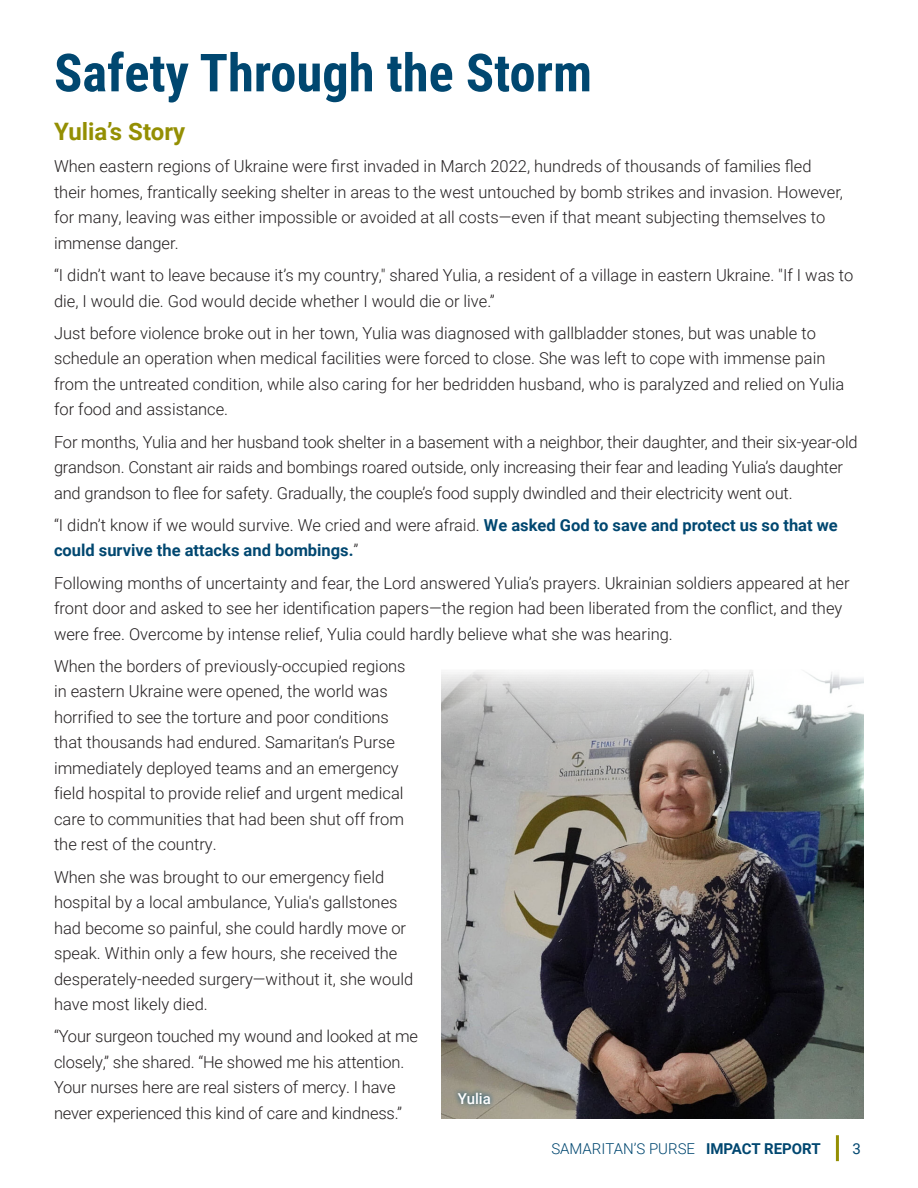
<style>
.page{position:relative;width:918px;height:1188px;background:#fff}
.page>*{position:absolute;margin:0;border:0;box-sizing:border-box;transform-origin:0 0}
.t1{font:700 52.5px "Roboto Condensed";color:#004770}
.Subheader{font:700 24px "Roboto";color:#948f03}
.Body_Text{font:300 16.5px/25.5px "Roboto";color:#231f20}
.Body_Text-2{font:700 16.5px/25.5px "Roboto";color:#004770}
.t2{font:300 15px "Roboto";color:#004770}
.Inset_Caption{font:500 15px "Roboto";color:#fff}
.t3{font:15px "Roboto";color:#004770}
.s1{font-weight:300;color:#231f20}
.s2{font-weight:700}
</style>
<div class="page">
<hr style="left:836px;top:1135px;width:3px;height:26px;background:#948f03">
<img style="left:441px;top:670px;width:423px;height:449px">
<div style="left:452px;top:1086px;width:44px;height:23px;background:#004770;opacity:.96"></div>
<p class="t1" style="left:54px;top:36px;width:540px">Safety Through the Storm</p>
<p class="Subheader" style="left:54px;top:115px;width:133px">Yulia’s Story</p>
<p class="Body_Text" style="left:54px;top:153px;width:791px">When eastern regions of Ukraine were first invaded in March 2022, hundreds of thousands of families fled their homes, frantically seeking shelter in areas to the west untouched by bomb strikes and invasion. However, for many, leaving was either impossible or avoided at all costs—even if that meant subjecting themselves to immense danger.</p>
<p class="Body_Text" style="left:54px;top:262px;width:801px">“I didn’t want to leave because it’s my country," shared Yulia, a resident of a village in eastern Ukraine. "If I was to die, I would die. God would decide whether I would die or live.”</p>
<p class="Body_Text" style="left:54px;top:320px;width:792px">Just before violence broke out in her town, Yulia was diagnosed with gallbladder stones, but was unable to schedule an operation when medical facilities were forced to close. She was left to cope with immense pain from the untreated condition, while also caring for her bedridden husband, who is paralyzed and relied on Yulia for food and assistance.</p>
<p class="Body_Text" style="left:54px;top:428px;width:805px">For months, Yulia and her husband took shelter in a basement with a neighbor, their daughter, and their six-year-old grandson. Constant air raids and bombings roared outside, only increasing their fear and leading Yulia’s daughter and grandson to flee for safety. Gradually, the couple’s food supply dwindled and their electricity went out.</p>
<p class="Body_Text-2" style="left:54px;top:512px;width:785px"><span class="s1">“I didn’t know if we would survive. We cried and were afraid.</span> We asked God to save and protect us so that we could survive the attacks and bombings.<span class="s1">”</span></p>
<p class="Body_Text" style="left:54px;top:569px;width:797px">Following months of uncertainty and fear, the Lord answered Yulia’s prayers. Ukrainian soldiers appeared at her front door and asked to see her identification papers—the region had been liberated from the conflict, and they were free. Overcome by intense relief, Yulia could hardly believe what she was hearing.</p>
<p class="Body_Text" style="left:54px;top:653px;width:353px">When the borders of previously-occupied regions in eastern Ukraine were opened, the world was horrified to see the torture and poor conditions that thousands had endured. Samaritan’s Purse immediately deployed teams and an emergency field hospital to provide relief and urgent medical care to communities that had been shut off from the rest of the country.</p>
<p class="Body_Text" style="left:54px;top:863px;width:361px">When she was brought to our emergency field hospital by a local ambulance, Yulia's gallstones had become so painful, she could hardly move or speak. Within only a few hours, she received the desperately-needed surgery—without it, she would have most likely died.</p>
<p class="Body_Text" style="left:54px;top:1023px;width:366px">“Your surgeon touched my wound and looked at me closely,” she shared. “He showed me his attention.<br>Your nurses here are real sisters of mercy. I have never experienced this kind of care and kindness.”</p>
<p class="Inset_Caption" style="left:458px;top:1088px;width:34px">Yulia</p>
<p class="t2" style="left:551px;top:1138px;width:271px">SAMARITAN’S PURSE <span class="s2">IMPACT REPORT</span></p>
<p class="t3" style="left:852px;top:1138px;width:10px">3</p>
</div>
